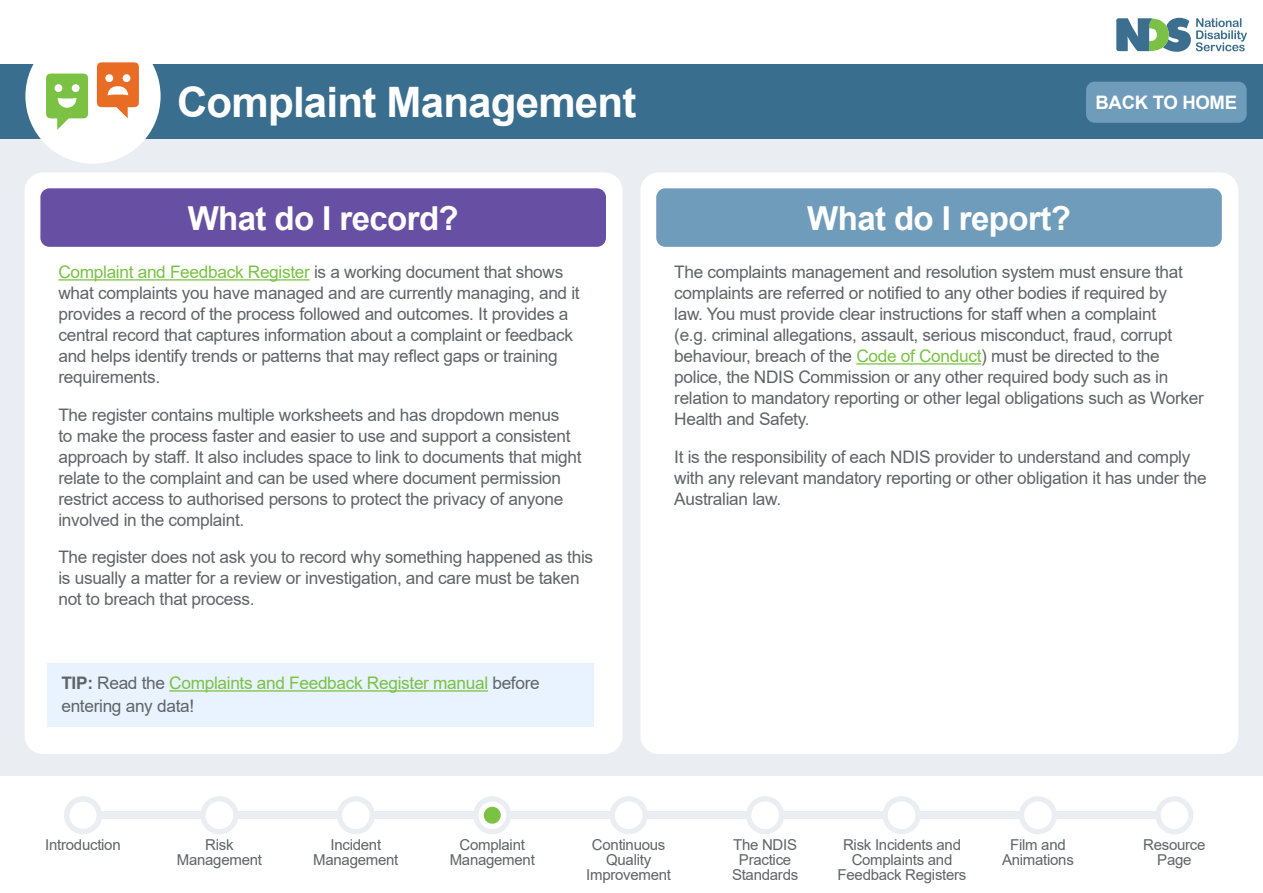
<style>
.page{position:relative;width:1263px;height:893px;background:#fff}
.page>*{position:absolute;margin:0;border:0;box-sizing:border-box;transform-origin:0 0}
.t1{font:700 42px "Arial";letter-spacing:-.02em;color:#fff}
.t2{font:700 33px "Arial";letter-spacing:-.02em;color:#fff}
.t3{font:700 18.6px "Arial";letter-spacing:-.02em;color:#fff}
.t4{font:17.25px/21px "Arial";letter-spacing:-.02em;color:#5f6466}
.t5{font:17.25px/22.5px "Arial";letter-spacing:-.02em;color:#7ac144}
.t6{font:15px/15px "Arial";letter-spacing:-.02em;color:#5f6466;text-align:center}
.s1{color:#7ac144}
.s2{font-weight:700;color:#5f6466}
.s3{color:#5f6466}
</style>
<div class="page">
<div style="left:0;top:71px;width:1263px;height:704px;background:#eaeef3"></div>
<svg style="left:1116px;top:18px;width:131px;height:34px"></svg>
<div style="left:0;top:64px;width:1263px;height:75px;background:#396e8f"></div>
<div style="left:200px;top:796px;width:38px;height:38px;border:10px solid #eaeef3;border-radius:50%"></div>
<div style="left:337px;top:796px;width:38px;height:38px;border:10px solid #eaeef3;border-radius:50%"></div>
<div style="left:473px;top:796px;width:38px;height:38px;border:10px solid #eaeef3;border-radius:50%"></div>
<div style="left:610px;top:796px;width:38px;height:38px;border:10px solid #eaeef3;border-radius:50%"></div>
<div style="left:746px;top:796px;width:38px;height:38px;border:10px solid #eaeef3;border-radius:50%"></div>
<div style="left:882px;top:796px;width:38px;height:38px;border:10px solid #eaeef3;border-radius:50%"></div>
<div style="left:1019px;top:796px;width:38px;height:38px;border:10px solid #eaeef3;border-radius:50%"></div>
<div style="left:1155px;top:796px;width:38px;height:38px;border:10px solid #eaeef3;border-radius:50%"></div>
<div style="left:64px;top:796px;width:38px;height:38px;border:10px solid #eaeef3;border-radius:50%"></div>
<div style="left:75px;top:811px;width:1099px;height:8px;background:#eaeef3"></div>
<div style="left:206px;top:801px;width:27px;height:28px;background:#fff;border-radius:50%"></div>
<div style="left:342px;top:801px;width:28px;height:28px;background:#fff;border-radius:50%"></div>
<div style="left:478px;top:801px;width:28px;height:28px;background:#fff;border-radius:50%"></div>
<div style="left:615px;top:801px;width:27px;height:28px;background:#fff;border-radius:50%"></div>
<div style="left:751px;top:801px;width:28px;height:28px;background:#fff;border-radius:50%"></div>
<div style="left:888px;top:801px;width:27px;height:28px;background:#fff;border-radius:50%"></div>
<div style="left:1024px;top:801px;width:28px;height:28px;background:#fff;border-radius:50%"></div>
<div style="left:1160px;top:801px;width:28px;height:28px;background:#fff;border-radius:50%"></div>
<div style="left:70px;top:802px;width:27px;height:27px;background:#fff;border-radius:50%"></div>
<div style="left:1086px;top:82px;width:161px;height:41px;background:#6e9cba;border-radius:9px"></div>
<div style="left:25px;top:173px;width:597px;height:581px;background:#fff;border-radius:18px"></div>
<div style="left:40px;top:188px;width:566px;height:59px;background:#674fa3;border-radius:9px"></div>
<hr style="left:58px;top:279px;width:252px;height:2px;background:#7ac144">
<div style="left:48px;top:663px;width:546px;height:64px;background:#e8f3ff"></div>
<hr style="left:169px;top:690px;width:319px;height:2px;background:#7ac144">
<div style="left:640px;top:173px;width:598px;height:581px;background:#fff;border-radius:18px"></div>
<div style="left:656px;top:188px;width:566px;height:59px;background:#6e9cba;border-radius:9px"></div>
<hr style="left:856px;top:363px;width:125px;height:2px;background:#7ac144">
<div style="left:25px;top:29px;width:136px;height:135px;background:#fff;border-radius:50%"></div>
<svg style="left:97px;top:62px;width:42px;height:56px"></svg>
<svg style="left:46px;top:74px;width:42px;height:56px"></svg>
<div style="left:484px;top:807px;width:17px;height:17px;background:#7ac144;border-radius:50%"></div>
<h1 class="t1" style="left:177px;top:72px;width:461px">Complaint Management</h1>
<h2 class="t2" style="left:188px;top:195px;width:273px">What do I record?</h2>
<p class="t4" style="left:58px;top:261px;width:523px"><span class="s1">Complaint and Feedback Register</span> is a working document that shows what complaints you have managed and are currently managing, and it provides a record of the process followed and outcomes. It provides a central record that captures information about a complaint or feedback and helps identify trends or patterns that may reflect gaps or training requirements.</p>
<p class="t4" style="left:58px;top:404px;width:525px">The register contains multiple worksheets and has dropdown menus<br>to make the process faster and easier to use and support a consistent approach by staff. It also includes space to link to documents that might relate to the complaint and can be used where document permission restrict access to authorised persons to protect the privacy of anyone involved in the complaint.</p>
<p class="t4" style="left:58px;top:546px;width:536px">The register does not ask you to record why something happened as this is usually a matter for a review or investigation, and care must be taken not to breach that process.</p>
<p class="t5" style="left:61px;top:672px;width:480px"><span class="s2">TIP:</span> <span class="s3">Read the</span> Complaints and Feedback Register manual <span class="s3">before entering any data!</span></p>
<p class="t3" style="left:1095px;top:89px;width:143px">BACK TO HOME</p>
<h2 class="t2" style="left:807px;top:195px;width:265px">What do I report?</h2>
<p class="t4" style="left:674px;top:261px;width:531px">The complaints management and resolution system must ensure that complaints are referred or notified to any other bodies if required by<br>law. You must provide clear instructions for staff when a complaint<br>(e.g. criminal allegations, assault, serious misconduct, fraud, corrupt behaviour, breach of the <span class="s1">Code of Conduct</span>) must be directed to the police, the NDIS Commission or any other required body such as in relation to mandatory reporting or other legal obligations such as Worker Health and Safety.</p>
<p class="t4" style="left:674px;top:446px;width:534px">It is the responsibility of each NDIS provider to understand and comply with any relevant mandatory reporting or other obligation it has under the<br>Australian law.</p>
<p class="t6" style="left:45px;top:838px;width:77px">Introduction</p>
<p class="t6" style="left:177px;top:838px;width:87px">Risk<br>Management</p>
<p class="t6" style="left:313px;top:838px;width:87px">Incident<br>Management</p>
<p class="t6" style="left:450px;top:838px;width:87px">Complaint<br>Management</p>
<p class="t6" style="left:586px;top:838px;width:86px">Continuous<br>Quality<br>Improvement</p>
<p class="t6" style="left:732px;top:838px;width:68px">The NDIS<br>Practice<br>Standards</p>
<p class="t6" style="left:838px;top:838px;width:130px">Risk Incidents and<br>Complaints and<br>Feedback Registers</p>
<p class="t6" style="left:1002px;top:838px;width:73px">Film and<br>Animations</p>
<p class="t6" style="left:1143px;top:838px;width:64px">Resource<br>Page</p>
</div>
